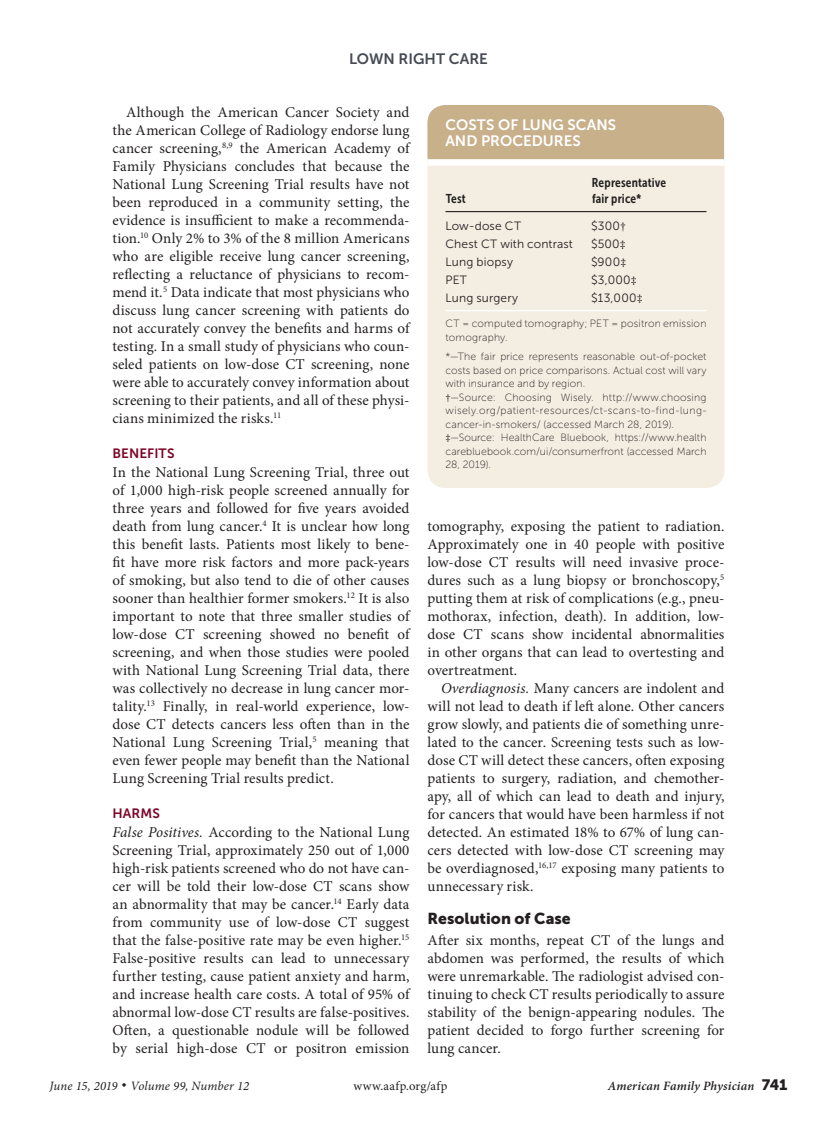
<style>
.page{position:relative;width:837px;height:1134px;background:#fff}
.page>*{position:absolute;margin:0;border:0;box-sizing:border-box;transform-origin:0 0}
.head1{font:15.75px "Museo Sans 900";color:#231f20}
.body_noindent{font:15px/18px "Minion Pro";letter-spacing:.005em;color:#231f20;text-align:justify}
.body_text{font:15px/18px "Minion Pro";letter-spacing:.01em;color:#231f20;text-align:justify}
.table_title_sort{font:15px/16.5px "Museo Sans 700";letter-spacing:.005em;color:#fff}
.t1{font:15px "Museo Sans 700";color:#464b54}
.head2{font:13.5px "Museo Sans 700";letter-spacing:.005em;color:#7d0626}
.t2{font:italic 12.75px "Minion Pro";letter-spacing:.01em;color:#231f20}
.t3{font:italic 600 12.75px "Minion Pro";letter-spacing:.015em;color:#231f20}
.table_head_last_col{font:12.75px/15.3px "Museo Sans Cond 700";letter-spacing:.01em;color:#231f20}
.t4{font:12.75px "Minion Pro";letter-spacing:.03em;color:#231f20}
.table_head{font:12.75px "Museo Sans Cond 700";color:#231f20}
.table_data{font:12px "Museo Sans 300";letter-spacing:.015em;color:#231f20}
.table_fig_note_nospa{font:10.5px/13.5px "Museo Sans 100";letter-spacing:.01em;color:#231f20;text-align:justify}
.table_fig_note{font:10.5px/13.5px "Museo Sans 100";letter-spacing:.01em;color:#231f20}
.s1{font-style:italic}
.s2{font-family:"Minion Pro"}
.s3{font-family:"Museo Sans 900";font-weight:400;font-style:normal;font-size:15px}
</style>
<div class="page">
<div style="left:428px;top:105px;width:296px;height:383px;background:#f3ede2;border-radius:18px"></div>
<hr style="left:446px;top:211px;width:145px;height:1px;background:#231f20">
<hr style="left:591px;top:211px;width:115px;height:1px;background:#231f20">
<hr style="left:446px;top:310px;width:145px;height:1px;background:#fff">
<hr style="left:591px;top:310px;width:115px;height:1px;background:#fff">
<div style="left:428px;top:105px;width:296px;height:54px;background:#c8b08b"></div>
<div style="left:428px;top:160px;width:296px;height:6px;background:#fff"></div>
<p class="t1" style="left:349px;top:50px;width:140px">LOWN RIGHT CARE</p>
<p class="body_text" style="left:112px;top:103px;width:299px;text-indent:14px">Although the American Cancer Society and the American College of Radiology endorse lung cancer screening,<sup>8,9</sup> the American Academy of Family Physicians concludes that because the National Lung Screening Trial results have not been reproduced in a community setting, the evidence is insufficient to make a recommenda&shy;tion.<sup>10</sup> Only 2% to 3% of the 8 million Americans who are eligible receive lung cancer screening, reflecting a reluctance of physicians to recom&shy;mend it.<sup>5</sup> Data indicate that most physicians who discuss lung cancer screening with patients do not accurately convey the benefits and harms of testing. In a small study of physicians who coun&shy;seled patients on low-dose CT screening, none were able to accurately convey information about screening to their patients, and all of these physi&shy;cians minimized the risks.<sup>11</sup></p>
<p class="head2" style="left:112px;top:445px;width:64px">BENEFITS</p>
<p class="body_noindent" style="left:112px;top:463px;width:299px">In the National Lung Screening Trial, three out of 1,000 high-risk people screened annually for three years and followed for five years avoided death from lung cancer.<sup>4</sup> It is unclear how long this benefit lasts. Patients most likely to bene&shy;fit have more risk factors and more pack-years of smoking, but also tend to die of other causes sooner than healthier former smokers.<sup>12</sup> It is also important to note that three smaller studies of low-dose CT screening showed no benefit of screening, and when those studies were pooled with National Lung Screening Trial data, there was collectively no decrease in lung cancer mor&shy;tality.<sup>13</sup> Finally, in real-world experience, low&shy;dose CT detects cancers less often than in the National Lung Screening Trial,<sup>5</sup> meaning that even fewer people may benefit than the National Lung Screening Trial results predict.</p>
<p class="head2" style="left:112px;top:805px;width:49px">HARMS</p>
<p class="body_noindent" style="left:112px;top:823px;width:299px"><span class="s1">False Positives.</span> According to the National Lung Screening Trial, approximately 250 out of 1,000 high-risk patients screened who do not have can&shy;cer will be told their low-dose CT scans show an abnormality that may be cancer.<sup>14</sup> Early data from community use of low-dose CT suggest that the false-positive rate may be even higher.<sup>15<br></sup>False-positive results can lead to unnecessary further testing, cause patient anxiety and harm, and increase health care costs. A total of 95% of abnormal low-dose CT results are false-positives.<br>Often, a questionable nodule will be followed by serial high-dose CT or positron emission</p>
<p class="table_title_sort" style="left:445px;top:116px;width:172px">COSTS OF LUNG SCANS<br>AND PROCEDURES</p>
<p class="table_head" style="left:446px;top:191px;width:22px">Test</p>
<p class="table_head_last_col" style="left:592px;top:175px;width:76px">Representative fair price*</p>
<p class="table_data" style="left:446px;top:219px;width:77px">Low-dose CT</p>
<p class="table_data" style="left:591px;top:219px;width:36px">$300<span class="s2">†</span></p>
<p class="table_data" style="left:446px;top:237px;width:129px">Chest CT with contrast</p>
<p class="table_data" style="left:591px;top:237px;width:36px">$500<span class="s2">‡</span></p>
<p class="table_data" style="left:446px;top:255px;width:69px">Lung biopsy</p>
<p class="table_data" style="left:591px;top:255px;width:37px">$900<span class="s2">‡</span></p>
<p class="table_data" style="left:446px;top:273px;width:23px">PET</p>
<p class="table_data" style="left:591px;top:273px;width:47px">$3,000<span class="s2">‡</span></p>
<p class="table_data" style="left:446px;top:291px;width:74px">Lung surgery</p>
<p class="table_data" style="left:591px;top:291px;width:53px">$13,000<span class="s2">‡</span></p>
<p class="table_fig_note" style="left:446px;top:317px;width:262px">CT = computed tomography; PET = positron emission tomography.</p>
<p class="table_fig_note_nospa" style="left:446px;top:350px;width:263px">*—The fair price represents reasonable out-of-pocket costs based on price comparisons. Actual cost will vary with insurance and by region.</p>
<p class="table_fig_note_nospa" style="left:446px;top:391px;width:263px"><span class="s2">†</span>—Source: Choosing Wisely. http://www.choosing wisely.org/patient-resources/ct-scans-to-find-lung&shy;cancer-in-smokers/ (accessed March 28, 2019).</p>
<p class="table_fig_note" style="left:446px;top:431px;width:263px;text-align:justify"><span class="s2">‡</span>—Source: HealthCare Bluebook, https://www.health carebluebook.com/ui/consumerfront (accessed March 28, 2019).</p>
<p class="body_noindent" style="left:428px;top:517px;width:299px">tomography, exposing the patient to radiation.<br>Approximately one in 40 people with positive low-dose CT results will need invasive proce&shy;dures such as a lung biopsy or bronchoscopy,<sup>5 </sup>putting them at risk of complications (e.g., pneu&shy;mothorax, infection, death). In addition, low&shy;dose CT scans show incidental abnormalities in other organs that can lead to overtesting and overtreatment.</p>
<p class="body_text" style="left:428px;top:679px;width:299px;text-indent:14px"><span class="s1">Overdiagnosis.</span> Many cancers are indolent and will not lead to death if left alone. Other cancers grow slowly, and patients die of something unre&shy;lated to the cancer. Screening tests such as low&shy;dose CT will detect these cancers, often exposing patients to surgery, radiation, and chemother&shy;apy, all of which can lead to death and injury, for cancers that would have been harmless if not detected. An estimated 18% to 67% of lung can&shy;cers detected with low-dose CT screening may be overdiagnosed,<sup>16,17</sup> exposing many patients to unnecessary risk.</p>
<p class="head1" style="left:428px;top:910px;width:145px">Resolution of Case</p>
<p class="body_noindent" style="left:428px;top:931px;width:299px">After six months, repeat CT of the lungs and abdomen was performed, the results of which were unremarkable. The radiologist advised con&shy;tinuing to check CT results periodically to assure stability of the benign-appearing nodules. The patient decided to forgo further screening for lung cancer.</p>
<p class="t2" style="left:50px;top:1078px;width:201px">June 15, 2019 ◆ Volume 99, Number 12</p>
<p class="t4" style="left:353px;top:1078px;width:96px">www.aafp.org/afp</p>
<p class="t3" style="left:608px;top:1077px;width:181px">American Family Physician <span class="s3">741</span></p>
</div>
